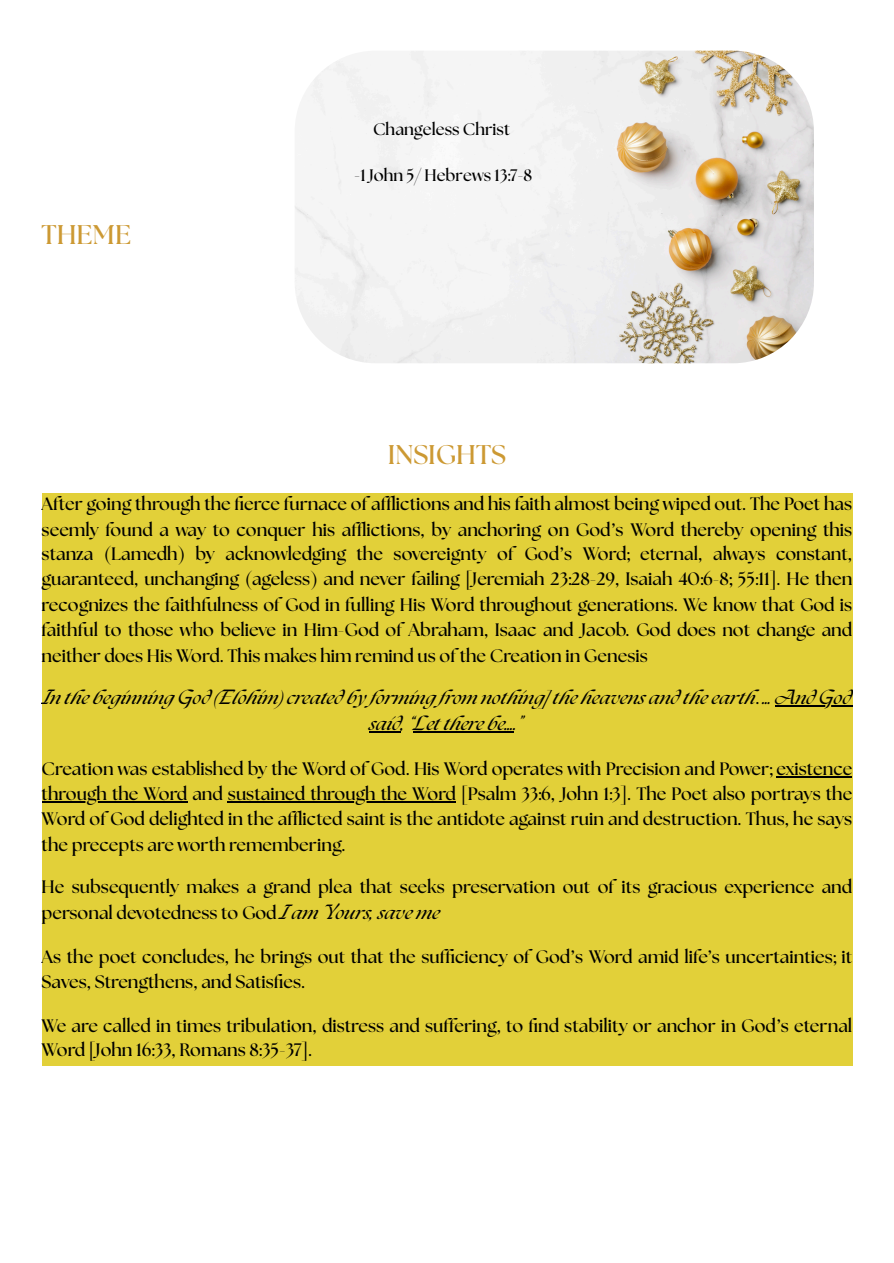
<style>
.page{position:relative;width:894px;height:1263px;background:#fff}
.page>*{position:absolute;margin:0;border:0;box-sizing:border-box;transform-origin:0 0}
.t1{font:700 27px "The Seasons";color:#c93}
.t2{font:700 18px/25.3px "The Seasons";color:#000}
.t3{font:italic 700 18px/25.8px "The Seasons";color:#000;text-align:center}
.t4{font:700 16.65px "The Seasons";color:#000}
.s1{font-style:normal}
.s2{font-style:italic}
</style>
<div class="page">
<img style="left:295px;top:51px;width:518px;height:312px;border-radius:81px">
<div style="left:42px;top:493px;width:810px;height:572px;background:#e2d039"></div>
<hr style="left:775px;top:705px;width:76px;height:2px;background:#000">
<hr style="left:369px;top:731px;width:32px;height:1px;background:#000">
<hr style="left:413px;top:731px;width:101px;height:1px;background:#000">
<hr style="left:776px;top:776px;width:76px;height:1px;background:#000">
<hr style="left:42px;top:801px;width:145px;height:1px;background:#000">
<hr style="left:228px;top:801px;width:228px;height:1px;background:#000">
<p class="t1" style="left:42px;top:223px;width:91px">THEME</p>
<p class="t4" style="left:373px;top:122px;width:138px">Changeless Christ</p>
<p class="t4" style="left:354px;top:167px;width:179px">-1 John 5/ Hebrews 13:7-8</p>
<h1 class="t1" style="left:388px;top:442px;width:120px">INSIGHTS</h1>
<p class="t2" style="left:42px;top:492px;width:811px;text-align:justify">After going through the fierce furnace of afflictions and his faith almost being wiped out. The Poet has seemly found a way to conquer his afflictions, by anchoring on God’s Word thereby opening this stanza (Lamedh) by acknowledging the sovereignty of God’s Word; eternal, always constant, guaranteed, unchanging (ageless) and never failing [Jeremiah 23:28-29, Isaiah 40:6-8; 55:11]. He then recognizes the faithfulness of God in fulling His Word throughout generations. We know that God is faithful to those who believe in Him-God of Abraham, Isaac and Jacob. God does not change and neither does His Word. This makes him remind us of the Creation in Genesis</p>
<p class="t3" style="left:42px;top:687px;width:810px">In the beginning God (Elohim) created by forming from nothing]the heavens and the earth<span class="s1">.</span> … And God said, “Let there be….”</p>
<p class="t2" style="left:42px;top:757px;width:811px;text-align:justify">Creation was established by the Word of God. His Word operates with Precision and Power; existence through the Word and sustained through the Word [Psalm 33:6, John 1:3]. The Poet also portrays the Word of God delighted in the afflicted saint is the antidote against ruin and destruction. Thus, he says the precepts are worth remembering.</p>
<p class="t2" style="left:42px;top:875px;width:811px;line-height:25.8px">He subsequently makes a grand plea that seeks preservation out of its gracious experience and personal devotedness to God <span class="s2">I am Yours, save me</span></p>
<p class="t2" style="left:42px;top:945px;width:811px;line-height:24.8px">As the poet concludes, he brings out that the sufficiency of God’s Word amid life’s uncertainties; it<br>Saves, Strengthens, and Satisfies.</p>
<p class="t2" style="left:42px;top:1014px;width:811px;line-height:24.8px">We are called in times tribulation, distress and suffering, to find stability or anchor in God’s eternal<br>Word [John 16:33, Romans 8:35-37].</p>
</div>
